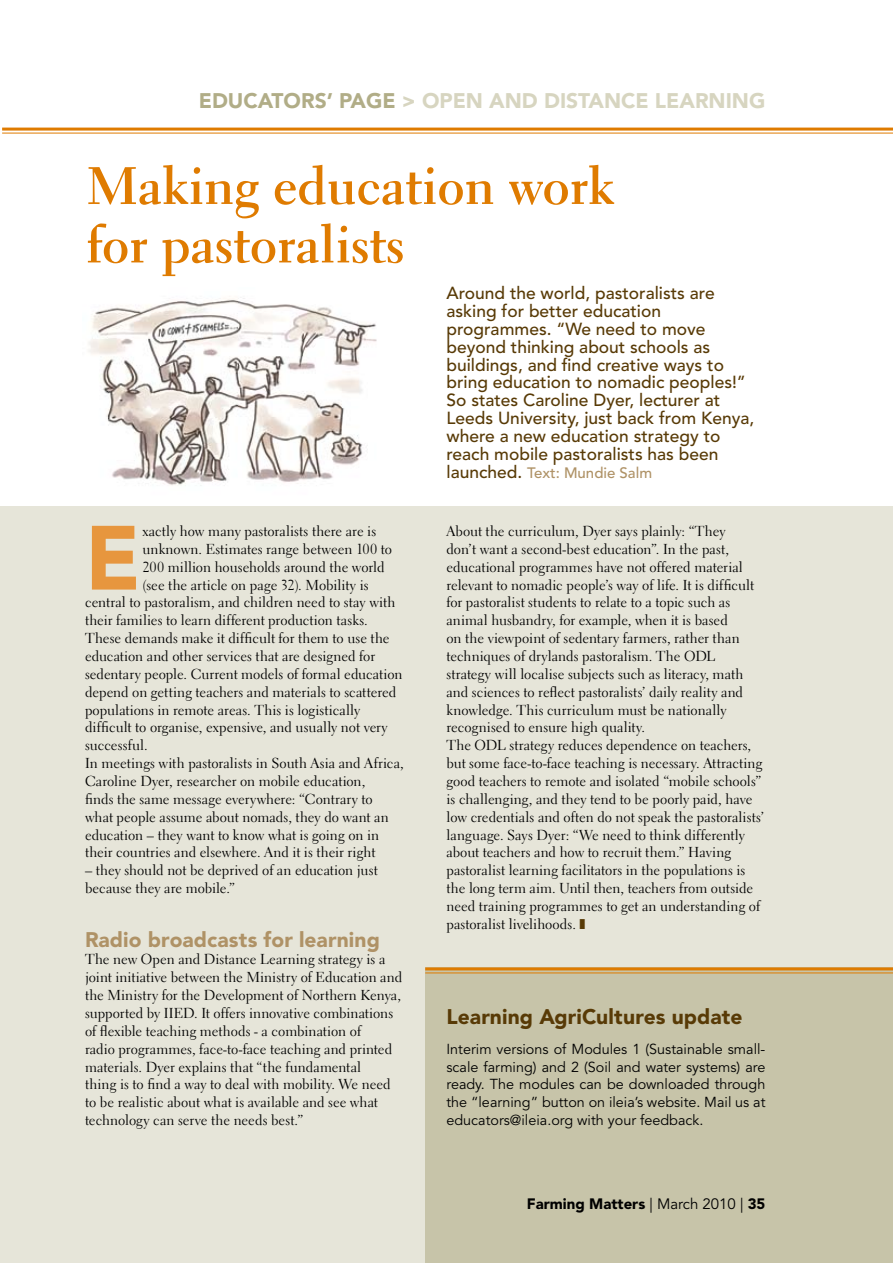
<style>
.page{position:relative;width:893px;height:1263px;background:#fff}
.page>*{position:absolute;margin:0;border:0;box-sizing:border-box;transform-origin:0 0}
.t1{font:900 90px "Avenir LT Std";color:#e7963e}
.t2{font:700 52.5px/58.5px "Electra LT Std";color:#df7b00}
.t3{font:900 21px "Avenir LT Std";color:#d7d5c0}
.t4{font:900 21px "Avenir LT Std";letter-spacing:.005em;color:#583a06}
.t5{font:900 21px "Avenir LT Std";letter-spacing:.005em;color:#af9266}
.t6{font:500 17.4px/17.9px "Avenir LT Std";color:#583a06}
.t7{font:900 15px "Avenir LT Std";color:#000}
.t8{font:500 15px "Avenir LT Std";color:#af9266}
.t9{font:14.4px/17.9px "Electra LT Std";letter-spacing:.005em;color:#000}
.t10{font:14.4px/17.9px "Avenir LT Std";color:#000;text-align:justify}
.s1{color:#b1ad87}
.s2{font-size:17.4px;color:#583a06}
.s3{color:#583a06}
.s4{font-weight:400}
</style>
<div class="page">
<img style="left:89px;top:298px;width:288px;height:188px">
<div style="left:0;top:506px;width:893px;height:757px;background:#e6e5d9"></div>
<div style="left:425px;top:967px;width:468px;height:296px;background:#c7c4a9"></div>
<hr style="left:425px;top:967px;width:468px;height:3px;background:#df7b00">
<hr style="left:425px;top:972px;width:468px;height:1px;background:#df7b00">
<hr style="left:2px;top:128px;width:891px;height:3px;background:#df7b00">
<hr style="left:2px;top:133px;width:891px;height:1px;background:#df7b00">
<h3 class="t3" style="left:199px;top:88px;width:568px"><span class="s1">EDUCATORS’ PAGE</span> &gt; OPEN AND DISTANCE LEARNING</h3>
<h2 class="t2" style="left:86px;top:157px;width:529px">Making education work for pastoralists</h2>
<h1 class="t1" style="left:85px;top:504px;width:57px">E</h1>
<p class="t9" style="left:142px;top:522px;width:235px">xactly how many pastoralists there are is</p>
<p class="t9" style="left:142px;top:540px;width:251px">unknown. Estimates range between 100 to</p>
<p class="t9" style="left:142px;top:558px;width:244px">200 million households around the world</p>
<p class="t9" style="left:142px;top:576px;width:228px">(see the article on page 32). Mobility is</p>
<p class="t9" style="left:85px;top:594px;width:312px">central to pastoralism, and children need to stay with</p>
<p class="t9" style="left:85px;top:611px;width:284px">their families to learn different production tasks.</p>
<p class="t9" style="left:85px;top:629px;width:306px">These demands make it difficult for them to use the</p>
<p class="t9" style="left:85px;top:647px;width:292px">education and other services that are designed for</p>
<p class="t9" style="left:85px;top:665px;width:319px">sedentary people. Current models of formal education</p>
<p class="t9" style="left:85px;top:683px;width:313px">depend on getting teachers and materials to scattered</p>
<p class="t9" style="left:85px;top:701px;width:277px">populations in remote areas. This is logistically</p>
<p class="t9" style="left:85px;top:719px;width:304px">difficult to organise, expensive, and usually not very</p>
<p class="t9" style="left:85px;top:736px;width:64px">successful.</p>
<p class="t9" style="left:85px;top:754px;width:320px">In meetings with pastoralists in South Asia and Africa,</p>
<p class="t9" style="left:85px;top:772px;width:282px">Caroline Dyer, researcher on mobile education,</p>
<p class="t9" style="left:85px;top:790px;width:289px">finds the same message everywhere: “Contrary to</p>
<p class="t9" style="left:85px;top:808px;width:305px">what people assume about nomads, they do want an</p>
<p class="t9" style="left:85px;top:826px;width:296px">education – they want to know what is going on in</p>
<p class="t9" style="left:85px;top:844px;width:292px">their countries and elsewhere. And it is their right</p>
<p class="t9" style="left:85px;top:861px;width:294px">– they should not be deprived of an education just because they are mobile.”</p>
<h3 class="t5" style="left:85px;top:926px;width:296px">Radio broadcasts for learning</h3>
<p class="t9" style="left:85px;top:951px;width:319px">The new Open and Distance Learning strategy is a joint initiative between the Ministry of Education and the Ministry for the Development of Northern Kenya, supported by IIED. It offers innovative combinations of flexible teaching methods - a combination of<br>radio programmes, face-to-face teaching and printed materials. Dyer explains that “the fundamental<br>thing is to find a way to deal with mobility. We need to be realistic about what is available and see what technology can serve the needs best.”</p>
<p class="t6" style="left:446px;top:285px;width:309px">Around the world, pastoralists are asking for better education programmes. “We need to move beyond thinking about schools as buildings, and find creative ways to bring education to nomadic peoples!” So states Caroline Dyer, lecturer at Leeds University, just back from Kenya, where a new education strategy to reach mobile pastoralists has been</p>
<p class="t8" style="left:446px;top:464px;width:207px"><span class="s2">launched.</span> Text: Mundie Salm</p>
<p class="t9" style="left:446px;top:522px;width:319px">About the curriculum, Dyer says plainly: “They<br>don’t want a second-best education”. In the past, educational programmes have not offered material relevant to nomadic people’s way of life. It is difficult for pastoralist students to relate to a topic such as animal husbandry, for example, when it is based<br>on the viewpoint of sedentary farmers, rather than techniques of drylands pastoralism. The ODL<br>strategy will localise subjects such as literacy, math and sciences to reflect pastoralists’ daily reality and knowledge. This curriculum must be nationally recognised to ensure high quality.<br>The ODL strategy reduces dependence on teachers, but some face-to-face teaching is necessary. Attracting good teachers to remote and isolated “mobile schools” is challenging, and they tend to be poorly paid, have low credentials and often do not speak the pastoralists’ language. Says Dyer: “We need to think differently about teachers and how to recruit them.” Having pastoralist learning facilitators in the populations is the long term aim. Until then, teachers from outside need training programmes to get an understanding of pastoralist livelihoods. <span class="s3">❚</span></p>
<h3 class="t4" style="left:446px;top:1004px;width:297px">Learning AgriCultures update</h3>
<p class="t10" style="left:446px;top:1040px;width:320px">Interim versions of Modules 1 (Sustainable small&shy;scale farming) and 2 (Soil and water systems) are ready. The modules can be downloaded through the “learning” button on ileia’s website. Mail us at educators@ileia.org with your feedback.</p>
<p class="t7" style="left:527px;top:1195px;width:240px">Farming Matters <span class="s4">| March 2010 |</span> 35</p>
</div>
